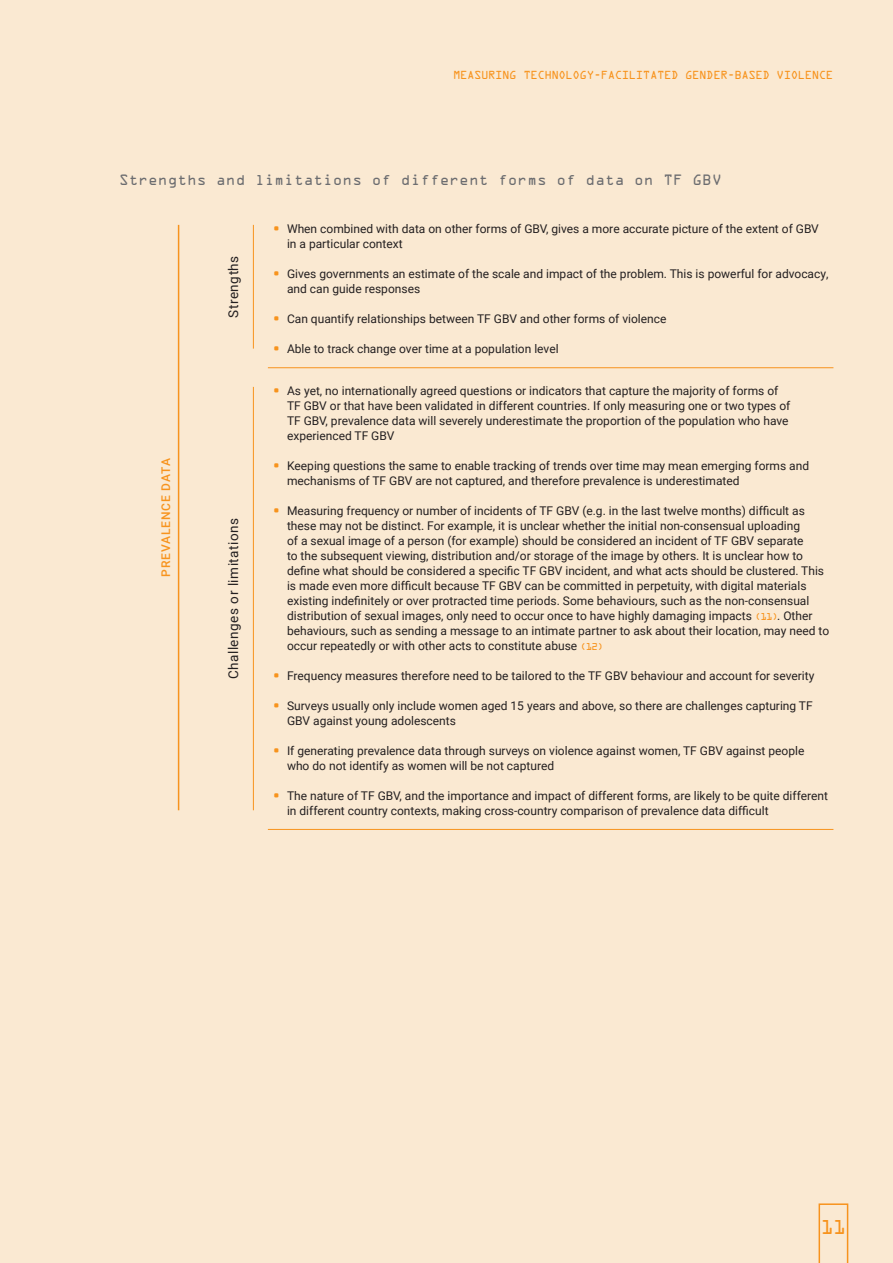
<style>
.page{position:relative;width:893px;height:1263px;background:#fae9d2}
.page>*{position:absolute;margin:0;border:0;box-sizing:border-box;transform-origin:0 0}
.t1{font:18px "OCRA Std";color:#f7931d}
.Heading_2{font:13.5px "OCRA Std";color:#6c6d70}
.Table_Head_3{font:13.5px "Roboto";letter-spacing:.04em;color:#231f20}
.t2{font:12px/15px "Roboto";color:#231f20}
.Table_Head_1_Bottom{font:500 12px "Roboto";letter-spacing:.075em;color:#f7931d}
.t3{font:10.5px "OCRA Std";letter-spacing:-.05em;color:#f7931d}
.s1{font-family:"OCRA Std";color:#f7931d}
.s2{font-family:"OCRA Std";font-size:9px;color:#f7931d}
</style>
<div class="page">
<hr style="left:268px;top:367px;width:565px;height:1px;background:#f7931d">
<hr style="left:268px;top:829px;width:565px;height:1px;background:#f7931d">
<hr style="left:178px;top:225px;width:1px;height:585px;background:#f7931d">
<hr style="left:253px;top:225px;width:1px;height:124px;background:#f7931d">
<hr style="left:253px;top:387px;width:1px;height:423px;background:#f7931d">
<svg style="left:819px;top:1203px;width:29px;height:60px"></svg>
<p class="t3" style="left:453px;top:70px;width:382px">MEASURING TECHNOLOGY-FACILITATED GENDER-BASED VIOLENCE</p>
<p class="Heading_2" style="left:119px;top:174px;width:604px">Strengths and limitations of different forms of data on TF GBV</p>
<p class="Table_Head_1_Bottom" style="left:157px;top:577px;width:120px;rotate:-90deg">PREVALENCE DATA</p>
<p class="Table_Head_3" style="left:224px;top:318px;width:64px;rotate:-90deg">Strengths</p>
<p class="Table_Head_3" style="left:224px;top:679px;width:163px;rotate:-90deg">Challenges or limitations</p>
<p class="t2" style="left:287px;top:221px;width:533px;text-indent:-15px"><span class="s1">•</span> When combined with data on other forms of GBV, gives a more accurate picture of the extent of GBV in a particular context</p>
<p class="t2" style="left:287px;top:266px;width:543px;text-indent:-15px"><span class="s1">•</span> Gives governments an estimate of the scale and impact of the problem. This is powerful for advocacy, and can guide responses</p>
<p class="t2" style="left:272px;top:311px;width:396px"><span class="s1">•</span> Can quantify relationships between TF GBV and other forms of violence</p>
<p class="t2" style="left:272px;top:341px;width:288px"><span class="s1">•</span> Able to track change over time at a population level</p>
<p class="t2" style="left:287px;top:383px;width:505px;text-indent:-15px"><span class="s1">•</span> As yet, no internationally agreed questions or indicators that capture the majority of forms of TF GBV or that have been validated in different countries. If only measuring one or two types of TF GBV, prevalence data will severely underestimate the proportion of the population who have experienced TF GBV</p>
<p class="t2" style="left:287px;top:458px;width:524px;text-indent:-15px"><span class="s1">•</span> Keeping questions the same to enable tracking of trends over time may mean emerging forms and mechanisms of TF GBV are not captured, and therefore prevalence is underestimated</p>
<p class="t2" style="left:287px;top:503px;width:544px;text-indent:-15px"><span class="s1">•</span> Measuring frequency or number of incidents of TF GBV (e.g. in the last twelve months) difficult as these may not be distinct. For example, it is unclear whether the initial non-consensual uploading<br>of a sexual image of a person (for example) should be considered an incident of TF GBV separate<br>to the subsequent viewing, distribution and/or storage of the image by others. It is unclear how to define what should be considered a specific TF GBV incident, and what acts should be clustered. This is made even more difficult because TF GBV can be committed in perpetuity, with digital materials existing indefinitely or over protracted time periods. Some behaviours, such as the non-consensual distribution of sexual images, only need to occur once to have highly damaging impacts <span class="s2">(11)</span>. Other behaviours, such as sending a message to an intimate partner to ask about their location, may need to occur repeatedly or with other acts to constitute abuse <span class="s2">(12)</span></p>
<p class="t2" style="left:272px;top:668px;width:544px"><span class="s1">•</span> Frequency measures therefore need to be tailored to the TF GBV behaviour and account for severity</p>
<p class="t2" style="left:287px;top:697px;width:527px;text-indent:-15px"><span class="s1">•</span> Surveys usually only include women aged 15 years and above, so there are challenges capturing TF<br>GBV against young adolescents</p>
<p class="t2" style="left:287px;top:742px;width:519px;text-indent:-15px"><span class="s1">•</span> If generating prevalence data through surveys on violence against women, TF GBV against people who do not identify as women will be not captured</p>
<p class="t2" style="left:287px;top:787px;width:543px;text-indent:-15px"><span class="s1">•</span> The nature of TF GBV, and the importance and impact of different forms, are likely to be quite different in different country contexts, making cross-country comparison of prevalence data difficult</p>
<h1 class="t1" style="left:821px;top:1219px;width:27px">11</h1>
</div>
